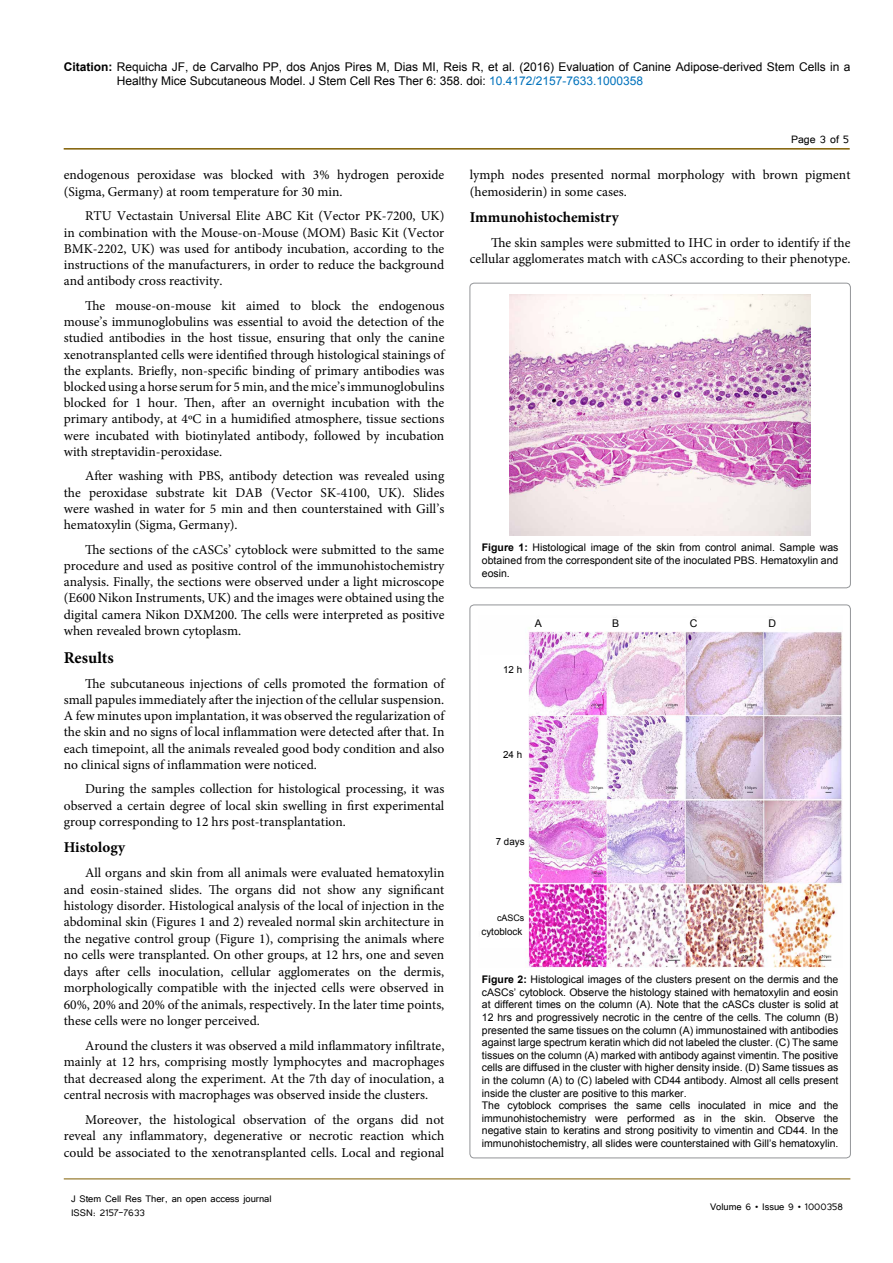
<style>
.page{position:relative;width:893px;height:1263px;background:#fff}
.page>*{position:absolute;margin:0;border:0;box-sizing:border-box;transform-origin:0 0}
.t1{font:700 16.5px "Minion Pro";color:#000}
.t2{font:700 15px "Minion Pro";color:#000}
.t3{font:13.5px/16.2px "Minion Pro";color:#000;text-align:justify}
.t4{font:13.5px "Tunga";color:#000}
.t5{font:12px/14.4px "Arial";color:#000}
.t6{font:12px/14.4px "Tunga";color:#000}
.t7{font:10.65px "Arial";color:#000}
.t8{font:10.5px/12.6px "Arial";color:#000;text-align:justify}
.t9{font:9.75px "Arial";color:#000}
.t10{font:9px "Arial";color:#000}
.s1{font-weight:700}
.s2{color:#0072bc}
</style>
<div class="page">
<hr style="left:64px;top:148px;width:786px;height:2px;background:#7f5d00">
<hr style="left:64px;top:1179px;width:786px;height:1px;background:#7f5d00">
<div style="left:470px;top:283px;width:380px;height:305px;border:1px solid #939598;border-radius:4px"></div>
<img style="left:510px;top:294px;width:300px;height:241px">
<img style="left:525px;top:617px;width:317px;height:350px">
<div style="left:480px;top:655px;width:48px;height:293px;background:#fff"></div>
<div style="left:533px;top:618px;width:248px;height:12px;background:#fff"></div>
<p class="t5" style="left:117px;top:60px;width:735px;text-indent:-53px"><span class="s1">Citation:</span> Requicha JF, de Carvalho PP, dos Anjos Pires M, Dias MI, Reis R, et al. (2016) Evaluation of Canine Adipose-derived Stem Cells in a<br>Healthy Mice Subcutaneous Model. J Stem Cell Res Ther 6: 358. doi: <span class="s2">10.4172/2157-7633.1000358</span></p>
<p class="t3" style="left:64px;top:167px;width:382px">endogenous peroxidase was blocked with 3% hydrogen peroxide (Sigma, Germany) at room temperature for 30 min.</p>
<p class="t3" style="left:64px;top:208px;width:382px;text-indent:21px">RTU Vectastain Universal Elite ABC Kit (Vector PK-7200, UK) in combination with the Mouse-on-Mouse (MOM) Basic Kit (Vector BMK-2202, UK) was used for antibody incubation, according to the instructions of the manufacturers, in order to reduce the background and antibody cross reactivity.</p>
<p class="t3" style="left:64px;top:298px;width:382px;text-indent:21px">The mouse-on-mouse kit aimed to block the endogenous mouse’s immunoglobulins was essential to avoid the detection of the studied antibodies in the host tissue, ensuring that only the canine xenotransplanted cells were identified through histological stainings of the explants. Briefly, non-specific binding of primary antibodies was blocked using a horse serum for 5 min, and the mice’s immunoglobulins blocked for 1 hour. Then, after an overnight incubation with the primary antibody, at 4ºC in a humidified atmosphere, tissue sections were incubated with biotinylated antibody, followed by incubation with streptavidin-peroxidase.</p>
<p class="t3" style="left:64px;top:468px;width:382px;text-indent:21px">After washing with PBS, antibody detection was revealed using the peroxidase substrate kit DAB (Vector SK-4100, UK). Slides were washed in water for 5 min and then counterstained with Gill’s hematoxylin (Sigma, Germany).</p>
<p class="t3" style="left:64px;top:541px;width:382px;text-indent:21px">The sections of the cASCs’ cytoblock were submitted to the same procedure and used as positive control of the immunohistochemistry analysis. Finally, the sections were observed under a light microscope (E600 Nikon Instruments, UK) and the images were obtained using the digital camera Nikon DXM200. The cells were interpreted as positive when revealed brown cytoplasm.</p>
<p class="t1" style="left:64px;top:646px;width:51px">Results</p>
<p class="t3" style="left:64px;top:675px;width:382px;text-indent:21px">The subcutaneous injections of cells promoted the formation of small papules immediately after the injection of the cellular suspension.<br>A few minutes upon implantation, it was observed the regularization of the skin and no signs of local inflammation were detected after that. In each timepoint, all the animals revealed good body condition and also no clinical signs of inflammation were noticed.</p>
<p class="t3" style="left:64px;top:781px;width:382px;text-indent:21px">During the samples collection for histological processing, it was observed a certain degree of local skin swelling in first experimental group corresponding to 12 hrs post-transplantation.</p>
<p class="t2" style="left:64px;top:837px;width:63px">Histology</p>
<p class="t3" style="left:64px;top:864px;width:382px;text-indent:21px">All organs and skin from all animals were evaluated hematoxylin and eosin-stained slides. The organs did not show any significant histology disorder. Histological analysis of the local of injection in the abdominal skin (Figures 1 and 2) revealed normal skin architecture in the negative control group (Figure 1), comprising the animals where no cells were transplanted. On other groups, at 12 hrs, one and seven days after cells inoculation, cellular agglomerates on the dermis, morphologically compatible with the injected cells were observed in 60%, 20% and 20% of the animals, respectively. In the later time points, these cells were no longer perceived.</p>
<p class="t3" style="left:64px;top:1037px;width:382px;text-indent:21px">Around the clusters it was observed a mild inflammatory infiltrate, mainly at 12 hrs, comprising mostly lymphocytes and macrophages that decreased along the experiment. At the 7th day of inoculation, a central necrosis with macrophages was observed inside the clusters.</p>
<p class="t3" style="left:64px;top:1112px;width:382px;text-indent:21px">Moreover, the histological observation of the organs did not reveal any inflammatory, degenerative or necrotic reaction which could be associated to the xenotransplanted cells. Local and regional</p>
<p class="t6" style="left:71px;top:1190px;width:202px">J Stem Cell Res Ther, an open access journal<br>ISSN: 2157-7633</p>
<p class="t4" style="left:791px;top:131px;width:59px">Page 3 of 5</p>
<p class="t3" style="left:470px;top:167px;width:382px">lymph nodes presented normal morphology with brown pigment (hemosiderin) in some cases.</p>
<p class="t2" style="left:470px;top:207px;width:150px">Immunohistochemistry</p>
<p class="t3" style="left:470px;top:235px;width:382px;text-align:right">The skin samples were submitted to IHC in order to identify if the cellular agglomerates match with cASCs according to their phenotype.</p>
<p class="t8" style="left:482px;top:541px;width:358px"><span class="s1">Figure 1:</span> Histological image of the skin from control animal. Sample was obtained from the correspondent site of the inoculated PBS. Hematoxylin and eosin.</p>
<p class="t7" style="left:535px;top:616px;width:9px">A</p>
<p class="t7" style="left:612px;top:616px;width:9px">B</p>
<p class="t7" style="left:690px;top:616px;width:9px">C</p>
<p class="t7" style="left:768px;top:616px;width:9px">D</p>
<p class="t9" style="left:503px;top:663px;width:21px">12 h</p>
<p class="t9" style="left:503px;top:749px;width:21px">24 h</p>
<p class="t9" style="left:496px;top:835px;width:30px">7 days</p>
<p class="t10" style="left:497px;top:912px;width:29px">cASCs</p>
<p class="t9" style="left:481px;top:925px;width:42px">cytoblock</p>
<p class="t8" style="left:482px;top:973px;width:358px;text-align:left"><span class="s1">Figure 2:</span> Histological images of the clusters present on the dermis and the cASCs’ cytoblock. Observe the histology stained with hematoxylin and eosin at different times on the column (A). Note that the cASCs cluster is solid at 12 hrs and progressively necrotic in the centre of the cells. The column (B) presented the same tissues on the column (A) immunostained with antibodies against large spectrum keratin which did not labeled the cluster. (C) The same tissues on the column (A) marked with antibody against vimentin. The positive cells are diffused in the cluster with higher density inside. (D) Same tissues as in the column (A) to (C) labeled with CD44 antibody. Almost all cells present inside the cluster are positive to this marker.<br>The cytoblock comprises the same cells inoculated in mice and the immunohistochemistry were performed as in the skin. Observe the negative stain to keratins and strong positivity to vimentin and CD44. In the immunohistochemistry, all slides were counterstained with Gill’s hematoxylin.</p>
<p class="t6" style="left:710px;top:1199px;width:134px">Volume 6 • Issue 9 • 1000358</p>
</div>
